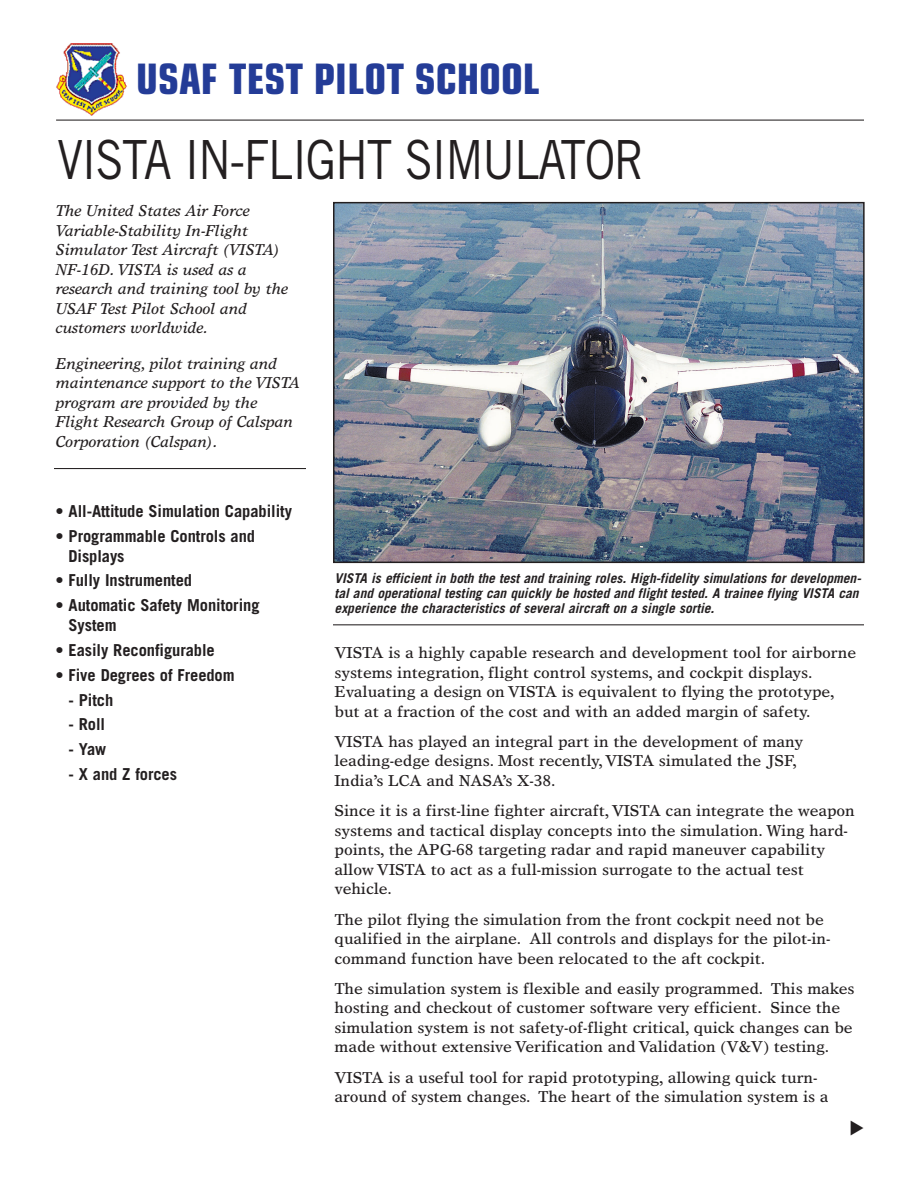
<style>
.page{position:relative;width:918px;height:1188px;background:#fff}
.page>*{position:absolute;margin:0;border:0;box-sizing:border-box;transform-origin:0 0}
.t1{font:54px "Trade Gothic";letter-spacing:-.03em;color:#231f20;scale:.85 1}
.t2{font:700 condensed 42px "Eurostile";color:#243c97}
.t3{font:700 16.5px/19.5px "Trade Gothic";letter-spacing:-.005em;color:#231f20}
.t4{font:15.75px/19.5px "Times Europa";letter-spacing:-.005em;color:#231f20}
.t5{font:italic 15.75px/19.5px "Times Europa";letter-spacing:-.005em;color:#231f20}
.t6{font:italic 700 13.5px/15px "Trade Gothic";color:#231f20}
</style>
<div class="page">
<hr style="left:56px;top:120px;width:808px;height:1px;background:#231f20">
<img style="left:56px;top:43px;width:71px;height:72px">
<hr style="left:54px;top:468px;width:252px;height:1px;background:#231f20">
<img style="left:336px;top:205px;width:526px;height:355px">
<div style="left:333px;top:202px;width:532px;height:361px;border:2px solid #231f20"></div>
<hr style="left:333px;top:624px;width:531px;height:1px;background:#231f20">
<h2 class="t2" style="left:136px;top:64px;width:405px">USAF TEST PILOT SCHOOL</h2>
<h1 class="t1" style="left:58px;top:140px;width:692px">VISTA IN-FLIGHT SIMULATOR</h1>
<p class="t5" style="left:56px;top:202px;width:234px">The United States Air Force<br>Variable-Stability In-Flight<br>Simulator Test Aircraft (VISTA)<br>NF-16D. VISTA is used as a research and training tool by the<br>USAF Test Pilot School and customers worldwide.</p>
<p class="t5" style="left:56px;top:355px;width:246px">Engineering, pilot training and maintenance support to the VISTA program are provided by the<br>Flight Research Group of Calspan<br>Corporation (Calspan).</p>
<p class="t3" style="left:56px;top:503px;width:238px">• All-Attitude Simulation Capability</p>
<p class="t3" style="left:68px;top:528px;width:188px;text-indent:-13px">• Programmable Controls and<br>Displays</p>
<p class="t3" style="left:56px;top:572px;width:138px">• Fully Instrumented</p>
<p class="t3" style="left:68px;top:597px;width:193px;text-indent:-13px">• Automatic Safety Monitoring<br>System</p>
<p class="t3" style="left:56px;top:642px;width:161px">• Easily Reconfigurable</p>
<p class="t3" style="left:56px;top:667px;width:181px">• Five Degrees of Freedom</p>
<p class="t3" style="left:68px;top:691px;width:46px">- Pitch</p>
<p class="t3" style="left:68px;top:716px;width:38px">- Roll</p>
<p class="t3" style="left:68px;top:741px;width:39px">- Yaw</p>
<p class="t3" style="left:68px;top:766px;width:110px">- X and Z forces</p>
<p class="t6" style="left:335px;top:572px;width:528px">VISTA is efficient in both the test and training roles. High-fidelity simulations for developmen&shy;tal and operational testing can quickly be hosted and flight tested. A trainee flying VISTA can experience the characteristics of several aircraft on a single sortie.</p>
<p class="t4" style="left:334px;top:644px;width:523px">VISTA is a highly capable research and development tool for airborne systems integration, flight control systems, and cockpit displays.<br>Evaluating a design on VISTA is equivalent to flying the prototype, but at a fraction of the cost and with an added margin of safety.</p>
<p class="t4" style="left:334px;top:733px;width:470px">VISTA has played an integral part in the development of many leading-edge designs. Most recently, VISTA simulated the JSF,<br>India’s LCA and NASA’s X-38.</p>
<p class="t4" style="left:334px;top:802px;width:522px">Since it is a first-line fighter aircraft, VISTA can integrate the weapon systems and tactical display concepts into the simulation. Wing hard&shy;points, the APG-68 targeting radar and rapid maneuver capability allow VISTA to act as a full-mission surrogate to the actual test vehicle.</p>
<p class="t4" style="left:334px;top:911px;width:498px">The pilot flying the simulation from the front cockpit need not be qualified in the airplane. All controls and displays for the pilot-in&shy;command function have been relocated to the aft cockpit.</p>
<p class="t4" style="left:334px;top:980px;width:522px">The simulation system is flexible and easily programmed. This makes hosting and checkout of customer software very efficient. Since the simulation system is not safety-of-flight critical, quick changes can be made without extensive Verification and Validation (V&amp;V) testing.</p>
<p class="t4" style="left:334px;top:1069px;width:496px">VISTA is a useful tool for rapid prototyping, allowing quick turn&shy;around of system changes. The heart of the simulation system is a</p>
</div>
